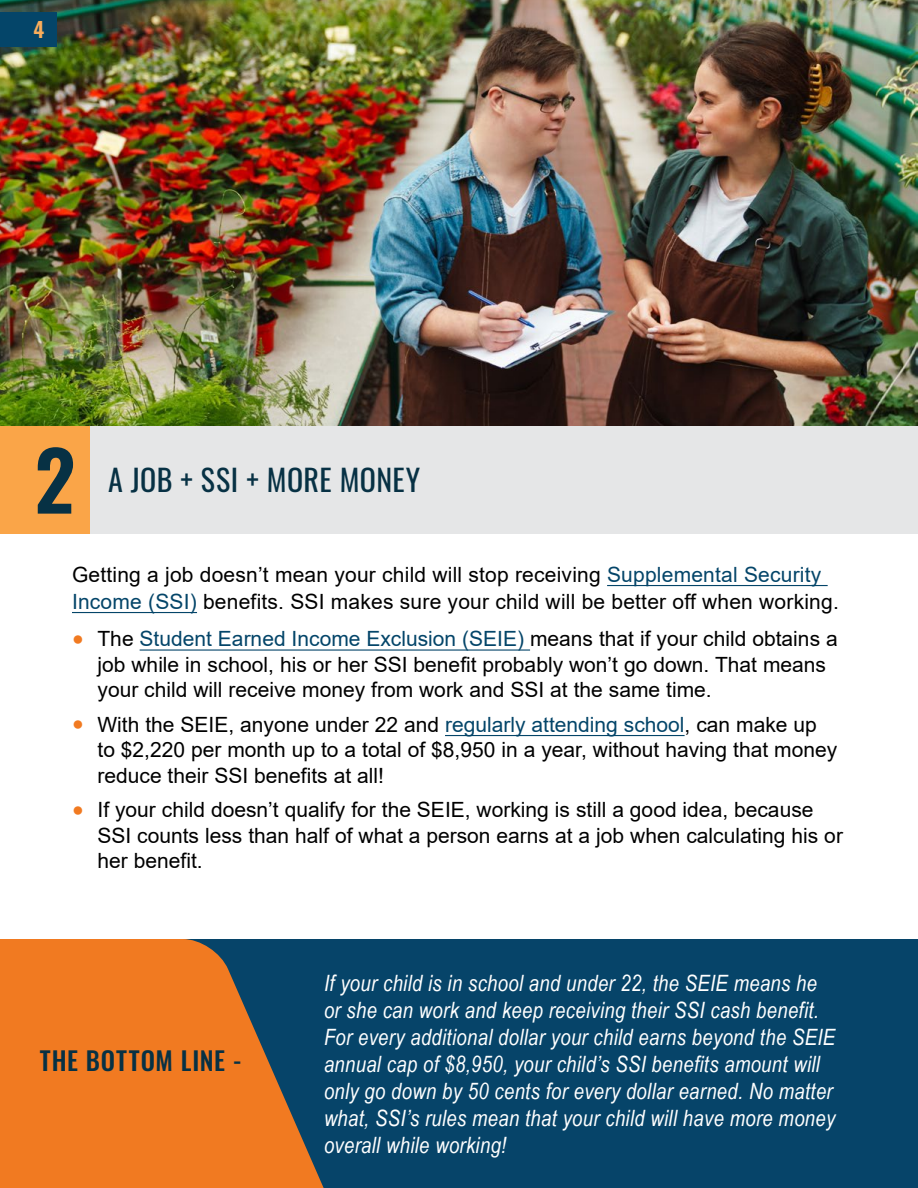
<style>
.page{position:relative;width:918px;height:1188px;background:#fff}
.page>*{position:absolute;margin:0;border:0;box-sizing:border-box;transform-origin:0 0}
.t1{font:600 81px "Oswald";color:#073144}
.t2{font:30px "Oswald";letter-spacing:.01em;color:#073144}
.t3{font:500 25.5px "Oswald";letter-spacing:.035em;color:#073144}
.t4{font:italic 22.5px/27px "Arial Narrow";letter-spacing:.015em;color:#fff}
.t5{font:21px/25.5px "Arial";color:#000}
.t6{font:600 21px "Oswald";color:#faad5b}
.s1{color:#044569}
.s2{font-weight:700;font-size:19.5px;color:#f17a21}
</style>
<div class="page">
<img style="left:0;top:0;width:918px;height:426px">
<div style="left:0;top:13px;width:56px;height:34px;background:#044569"></div>
<div style="left:0;top:939px;width:918px;height:249px;background:#064469"></div>
<svg style="left:0;top:939px;width:324px;height:249px;fill:#f17a21"></svg>
<div style="left:90px;top:426px;width:828px;height:108px;background:#e5e6e7"></div>
<hr style="left:607px;top:585px;width:221px;height:1px;background:#044569">
<hr style="left:72px;top:612px;width:125px;height:1px;background:#044569">
<hr style="left:140px;top:649px;width:390px;height:2px;background:#044569">
<hr style="left:445px;top:735px;width:240px;height:1px;background:#044569">
<div style="left:0;top:426px;width:90px;height:108px;background:#faa548"></div>
<p class="t6" style="left:34px;top:18px;width:12px">4</p>
<h1 class="t1" style="left:34px;top:438px;width:42px">2</h1>
<h2 class="t2" style="left:108px;top:453px;width:314px">A JOB + SSI + MORE MONEY</h2>
<p class="t5" style="left:72px;top:561px;width:768px;line-height:27px">Getting a job doesn’t mean your child will stop receiving <span class="s1">Supplemental Security<br>Income (SSI)</span> benefits. SSI makes sure your child will be better off when working.</p>
<p class="t5" style="left:98px;top:626px;width:742px;text-indent:-26px"><span class="s2">●</span> The <span class="s1">Student Earned Income Exclusion (SEIE)</span> means that if your child obtains a job while in school, his or her SSI benefit probably won’t go down. That means your child will receive money from work and SSI at the same time.</p>
<p class="t5" style="left:98px;top:712px;width:741px;text-indent:-25px"><span class="s2">●</span> With the SEIE, anyone under 22 and <span class="s1">regularly attending school</span>, can make up to $2,220 per month up to a total of $8,950 in a year, without having that money reduce their SSI benefits at all!</p>
<p class="t5" style="left:98px;top:797px;width:747px;text-indent:-25px"><span class="s2">●</span> If your child doesn’t qualify for the SEIE, working is still a good idea, because<br>SSI counts less than half of what a person earns at a job when calculating his or her benefit.</p>
<p class="t3" style="left:40px;top:1048px;width:203px">THE BOTTOM LINE -</p>
<p class="t4" style="left:324px;top:970px;width:513px">If your child is in school and under 22, the SEIE means he or she can work and keep receiving their SSI cash benefit.<br>For every additional dollar your child earns beyond the SEIE annual cap of $8,950, your child’s SSI benefits amount will only go down by 50 cents for every dollar earned. No matter what, SSI’s rules mean that your child will have more money overall while working!</p>
</div>
